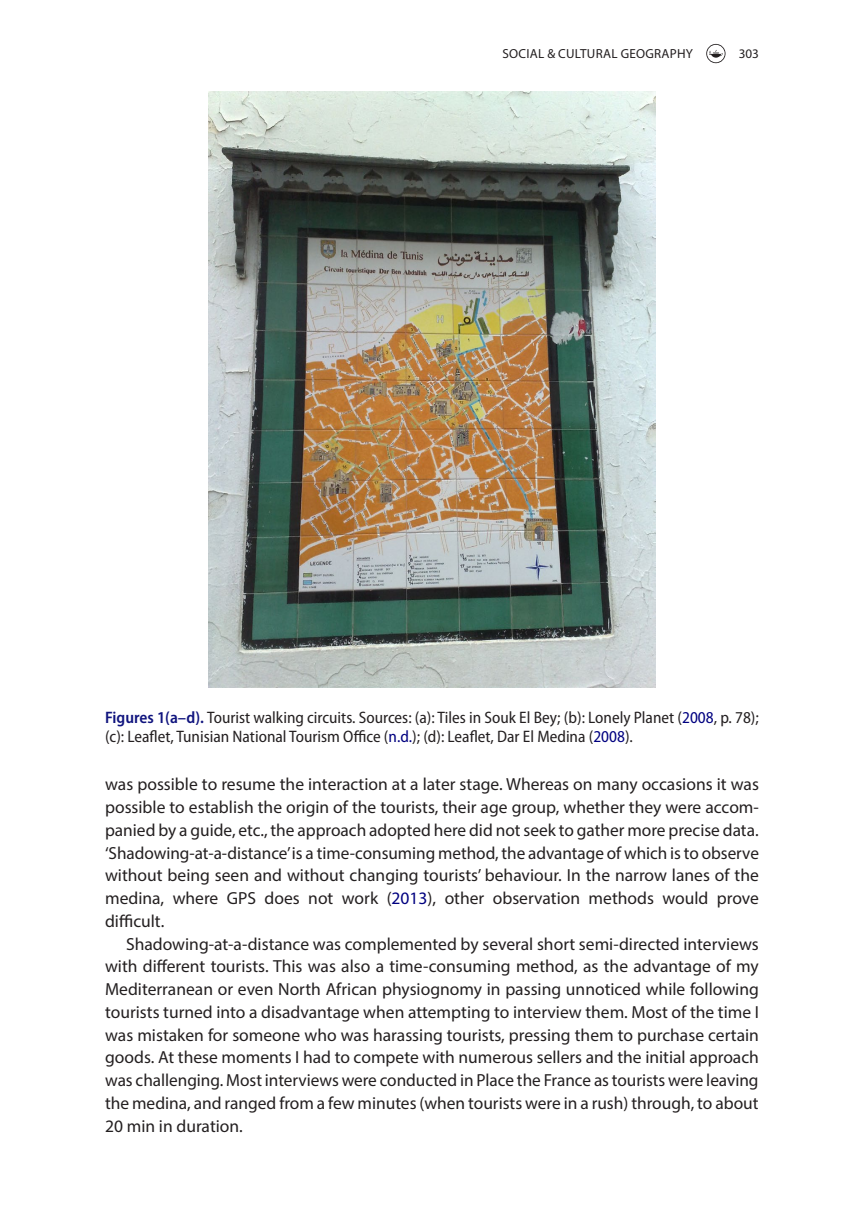
<style>
.page{position:relative;width:864px;height:1231px;background:#fff}
.page>*{position:absolute;margin:0;border:0;box-sizing:border-box;transform-origin:0 0}
.t1{font:17.5px/22.8px "Myriad Pro";color:#231f20;text-align:justify}
.t2{font:semi-condensed 16.62px/19.2px "Myriad Pro";color:#231f20}
.t3{font:13.12px "Myriad Pro";letter-spacing:.02em;color:#231f20}
.s1{font-weight:600;color:#10147e}
.s2{color:#000080}
</style>
<div class="page">
<svg style="left:706px;top:44px;width:19px;height:19px"></svg>
<img style="left:208px;top:92px;width:447px;height:595px">
<p class="t3" style="left:502px;top:45px;width:72px">Social &amp; Cultu</p>
<p class="t3" style="left:595px;top:45px;width:43px">ral Geog</p>
<p class="t3" style="left:654px;top:45px;width:23px">raphy</p>
<p class="t3" style="left:738px;top:45px;width:22px">303</p>
<p class="t2" style="left:105px;top:708px;width:655px"><span class="s1">Figures 1(a–d).</span> Tourist walking circuits. Sources: (a): Tiles in Souk El Bey; (b): Lonely Planet (<span class="s2">2008</span>, p. 78); (c): Leaflet, Tunisian National Tourism Office (<span class="s2">n.d.</span>); (d): Leaflet, Dar El Medina (<span class="s2">2008</span>).</p>
<p class="t1" style="left:105px;top:772px;width:655px">was possible to resume the interaction at a later stage. Whereas on many occasions it was possible to establish the origin of the tourists, their age group, whether they were accom&shy;panied by a guide, etc., the approach adopted here did not seek to gather more precise data. ‘Shadowing-at-a-distance’ is a time-consuming method, the advantage of which is to observe without being seen and without changing tourists’ behaviour. In the narrow lanes of the medina, where GPS does not work (<span class="s2">2013</span>), other observation methods would prove difficult.</p>
<p class="t1" style="left:105px;top:932px;width:655px;text-indent:21px">Shadowing-at-a-distance was complemented by several short semi-directed interviews with different tourists. This was also a time-consuming method, as the advantage of my Mediterranean or even North African physiognomy in passing unnoticed while following tourists turned into a disadvantage when attempting to interview them. Most of the time I was mistaken for someone who was harassing tourists, pressing them to purchase certain goods. At these moments I had to compete with numerous sellers and the initial approach was challenging. Most interviews were conducted in Place the France as tourists were leaving the medina, and ranged from a few minutes (when tourists were in a rush) through, to about 20 min in duration.</p>
</div>
